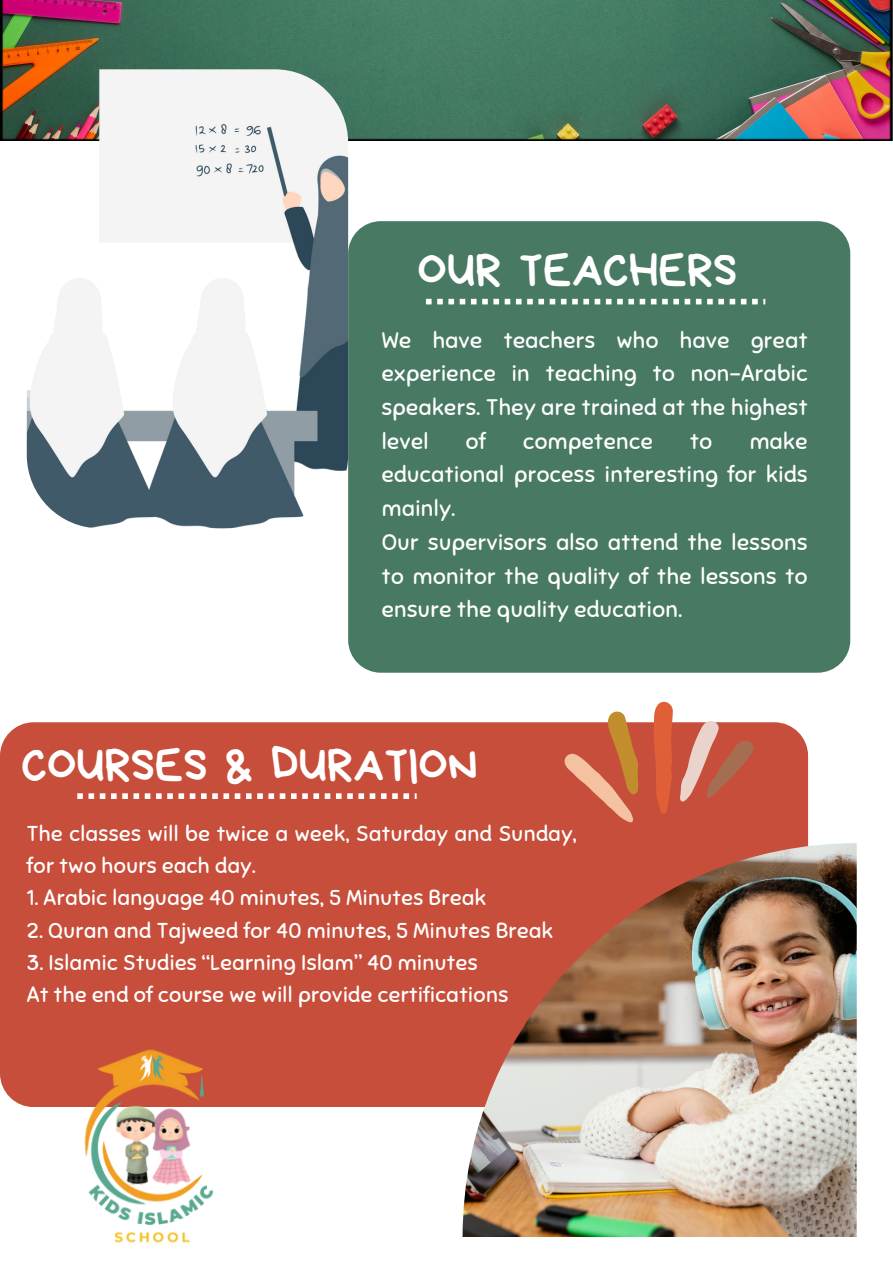
<style>
.page{position:relative;width:893px;height:1264px;background:#fff}
.page>*{position:absolute;margin:0;border:0;box-sizing:border-box;transform-origin:0 0}
.t1{font:48px "Bryndan Write";color:#fff}
.t2{font:22.5px/33.8px "Sniglet";letter-spacing:.02em;color:#fff;text-align:justify}
.t3{font:21.45px/32.2px "Sniglet";letter-spacing:.02em;color:#fff}
</style>
<div class="page">
<img style="left:0;top:0;width:892px;height:141px">
<div style="left:348px;top:221px;width:502px;height:451px;background:#487962;border-radius:33px"></div>
<img style="left:27px;top:69px;width:321px;height:459px;border-radius:73px">
<div style="left:0;top:722px;width:808px;height:385px;background:#c74e3b;border-radius:34px"></div>
<img style="left:462px;top:843px;width:394px;height:393px">
<svg style="left:426px;top:299px;width:339px;height:5px"></svg>
<svg style="left:77px;top:793px;width:339px;height:6px"></svg>
<svg style="left:561px;top:701px;width:203px;height:122px"></svg>
<img style="left:0;top:1049px;width:214px;height:194px">
<p class="t1" style="left:417px;top:246px;width:321px">OUR TEACHERS</p>
<p class="t2" style="left:381px;top:323px;width:427px">We have teachers who have great experience in teaching to non-Arabic speakers. They are trained at the highest level</p>
<p class="t2" style="left:381px;top:424px;width:427px;text-indent:368px">make educational process interesting for kids mainly.</p>
<p class="t2" style="left:381px;top:525px;width:427px">Our supervisors also attend the lessons to monitor the quality of the lessons to ensure the quality education.</p>
<p class="t2" style="left:466px;top:424px;width:21px">of</p>
<p class="t2" style="left:523px;top:424px;width:131px">competence</p>
<p class="t2" style="left:690px;top:424px;width:24px">to</p>
<p class="t1" style="left:21px;top:740px;width:458px">COURSES &amp; DURATION</p>
<p class="t3" style="left:27px;top:817px;width:551px">The classes will be twice a week, Saturday and Sunday, for two hours each day.</p>
<p class="t3" style="left:27px;top:882px;width:461px">1. Arabic language 40 minutes, 5 Minutes Break</p>
<p class="t3" style="left:27px;top:914px;width:528px">2. Quran and Tajweed for 40 minutes, 5 Minutes Break</p>
<p class="t3" style="left:27px;top:946px;width:452px">3. Islamic Studies “Learning Islam” 40 minutes</p>
<p class="t3" style="left:27px;top:978px;width:483px">At the end of course we will provide certifications</p>
</div>
